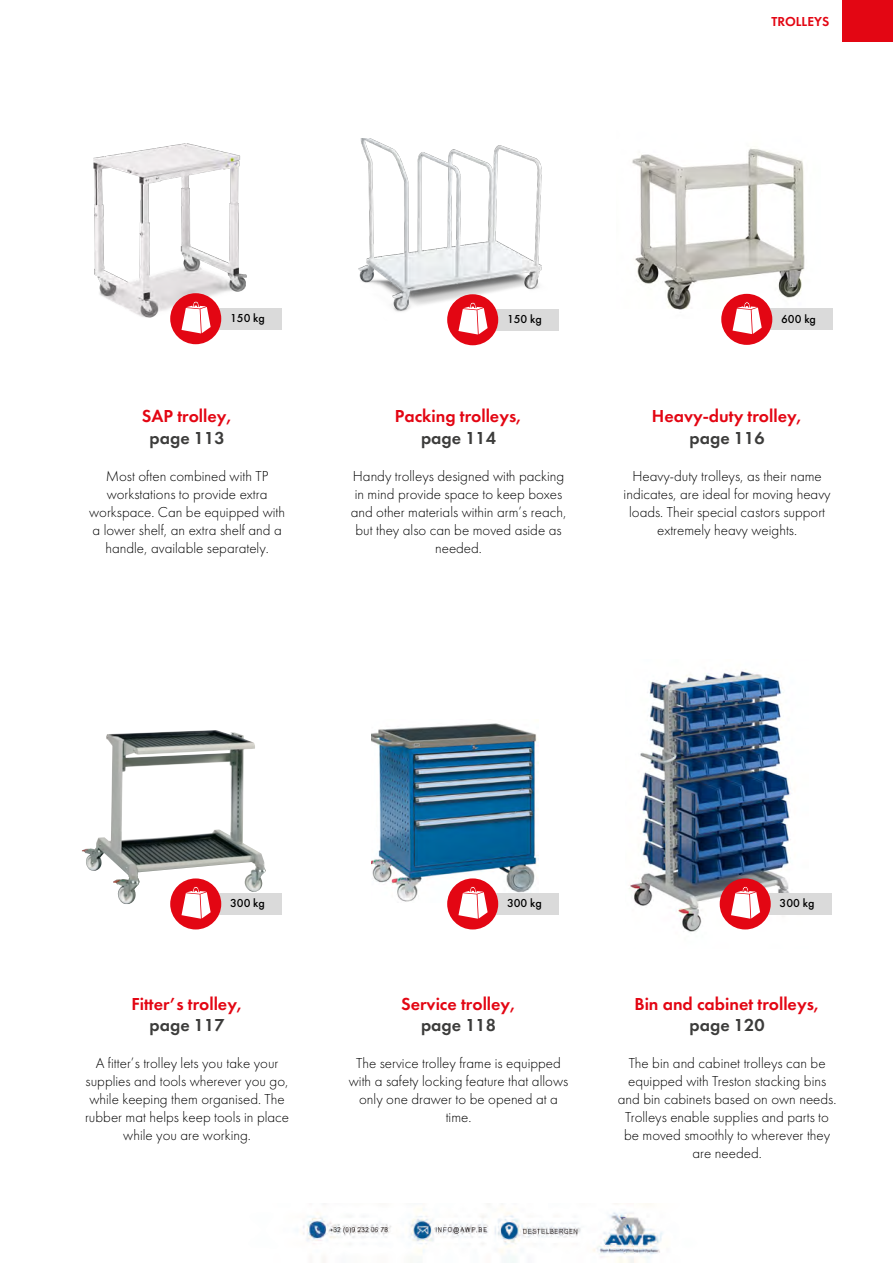
<style>
.page{position:relative;width:893px;height:1263px;background:#fff}
.page>*{position:absolute;margin:0;border:0;box-sizing:border-box;transform-origin:0 0}
.t1{font:18px "Futura Demi";color:#e30613}
.t2{font:18px "Futura Demi";color:#3c3c3b}
.t3{font:300 15px/18px "Futura";color:#000;text-align:center}
.t4{font:13.5px "Futura Demi";color:#e30613}
.t5{font:500 12px "Futura";color:#000}
</style>
<div class="page">
<img style="left:93px;top:143px;width:153px;height:175px">
<img style="left:358px;top:138px;width:192px;height:196px">
<img style="left:371px;top:723px;width:168px;height:179px">
<img style="left:632px;top:148px;width:188px;height:163px">
<img style="left:82px;top:730px;width:184px;height:174px">
<img style="left:629px;top:669px;width:162px;height:263px">
<div style="left:212px;top:308px;width:70px;height:21px;background:#dadada"></div>
<div style="left:170px;top:293px;width:51px;height:51px;background:#e30613;border-radius:50%"></div>
<svg style="left:181px;top:301px;width:30px;height:32px"></svg>
<div style="left:763px;top:309px;width:70px;height:21px;background:#dadada"></div>
<div style="left:721px;top:294px;width:51px;height:51px;background:#e30613;border-radius:50%"></div>
<svg style="left:733px;top:302px;width:29px;height:32px"></svg>
<div style="left:212px;top:893px;width:70px;height:22px;background:#dadada"></div>
<div style="left:170px;top:878px;width:51px;height:51px;background:#e30613;border-radius:50%"></div>
<svg style="left:181px;top:886px;width:30px;height:33px"></svg>
<div style="left:489px;top:893px;width:70px;height:22px;background:#dadada"></div>
<div style="left:447px;top:878px;width:51px;height:51px;background:#e30613;border-radius:50%"></div>
<svg style="left:458px;top:886px;width:30px;height:33px"></svg>
<div style="left:489px;top:309px;width:70px;height:21px;background:#dadada"></div>
<div style="left:447px;top:294px;width:51px;height:51px;background:#e30613;border-radius:50%"></div>
<svg style="left:458px;top:302px;width:30px;height:32px"></svg>
<div style="left:762px;top:893px;width:70px;height:22px;background:#dadada"></div>
<div style="left:720px;top:878px;width:51px;height:51px;background:#e30613;border-radius:50%"></div>
<svg style="left:731px;top:886px;width:29px;height:33px"></svg>
<div style="left:842px;top:0;width:51px;height:42px;background:#e30613"></div>
<img style="left:302px;top:1203px;width:361px;height:60px">
<p class="t4" style="left:771px;top:13px;width:59px">TROLLEYS</p>
<p class="t5" style="left:230px;top:311px;width:36px">150 kg</p>
<p class="t5" style="left:781px;top:311px;width:36px">600 kg</p>
<p class="t5" style="left:507px;top:312px;width:36px">150 kg</p>
<p class="t1" style="left:142px;top:405px;width:92px">SAP trolley,</p>
<p class="t2" style="left:150px;top:426px;width:77px">page 113</p>
<p class="t3" style="left:89px;top:467px;width:197px">Most often combined with TP workstations to provide extra workspace. Can be equipped with a lower shelf, an extra shelf and a handle, available separately.</p>
<p class="t1" style="left:395px;top:405px;width:129px">Packing trolleys,</p>
<p class="t2" style="left:421px;top:426px;width:77px">page 114</p>
<p class="t3" style="left:351px;top:467px;width:217px">Handy trolleys designed with packing in mind provide space to keep boxes and other materials within arm’s reach, but they also can be moved aside as needed.</p>
<p class="t1" style="left:652px;top:405px;width:152px">Heavy-duty trolley,</p>
<p class="t2" style="left:690px;top:426px;width:77px">page 116</p>
<p class="t3" style="left:624px;top:467px;width:208px">Heavy-duty trolleys, as their name indicates, are ideal for moving heavy loads. Their special castors support extremely heavy weights.</p>
<p class="t5" style="left:230px;top:896px;width:36px">300 kg</p>
<p class="t5" style="left:507px;top:896px;width:36px">300 kg</p>
<p class="t1" style="left:131px;top:992px;width:113px">Fitter’s trolley,</p>
<p class="t2" style="left:150px;top:1014px;width:77px">page 117</p>
<p class="t3" style="left:85px;top:1054px;width:206px">A fitter’s trolley lets you take your supplies and tools wherever you go, while keeping them organised. The rubber mat helps keep tools in place while you are working.</p>
<p class="t1" style="left:401px;top:992px;width:116px">Service trolley,</p>
<p class="t2" style="left:421px;top:1014px;width:77px">page 118</p>
<p class="t3" style="left:349px;top:1054px;width:221px">The service trolley frame is equipped with a safety locking feature that allows only one drawer to be opened at a time.</p>
<p class="t5" style="left:779px;top:896px;width:36px">300 kg</p>
<p class="t1" style="left:634px;top:992px;width:187px">Bin and cabinet trolleys,</p>
<p class="t2" style="left:690px;top:1014px;width:77px">page 120</p>
<p class="t3" style="left:618px;top:1054px;width:220px">The bin and cabinet trolleys can be equipped with Treston stacking bins and bin cabinets based on own needs.<br>Trolleys enable supplies and parts to be moved smoothly to wherever they are needed.</p>
</div>
